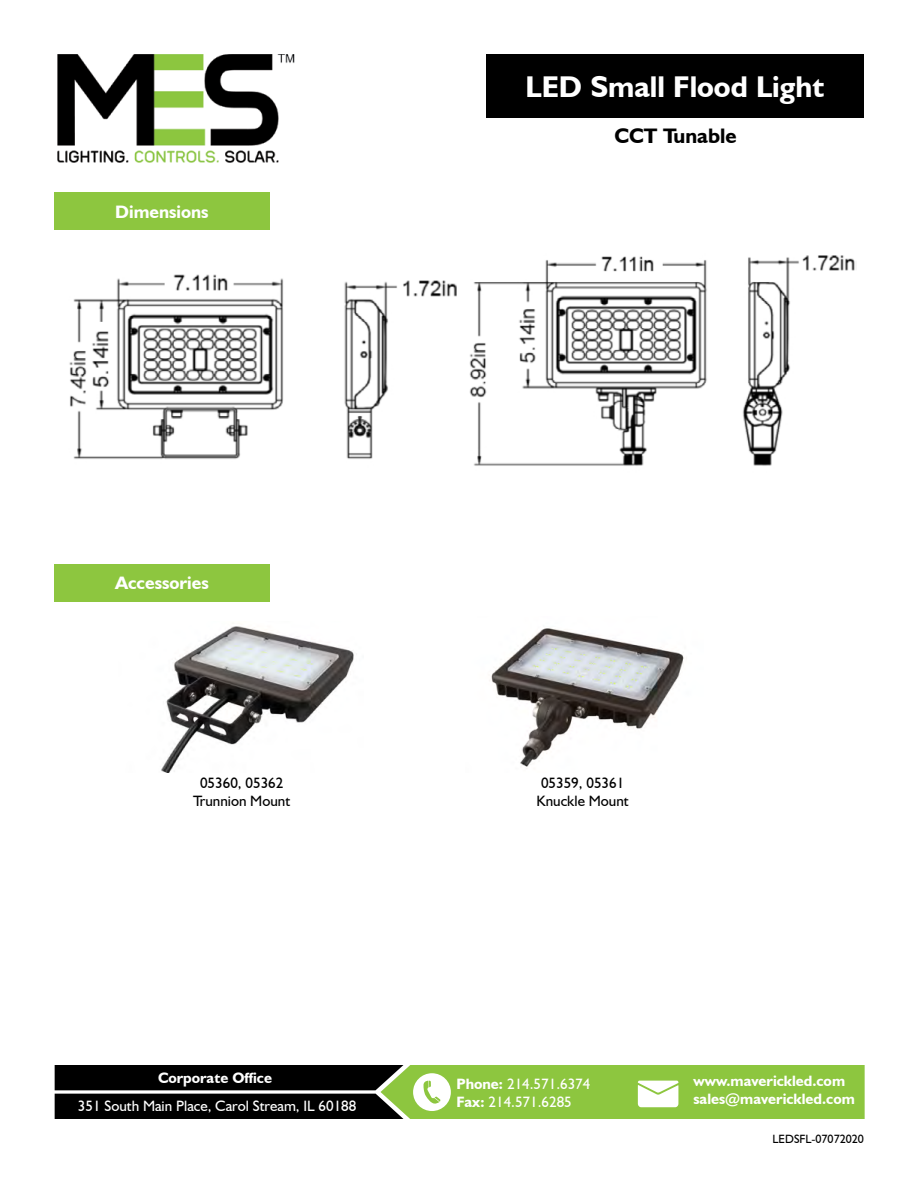
<style>
.page{position:relative;width:918px;height:1188px;background:#fff}
.page>*{position:absolute;margin:0;border:0;box-sizing:border-box;transform-origin:0 0}
.t1{font:700 30px "Humanist 521 BT";color:#fff}
.t2{font:700 21px "Humanist 521 BT";color:#000}
.t3{font:700 18px "Humanist 521 BT";color:#fff}
.t4{font:15px/18px "Humanist 521 BT";color:#fff}
.t5{font:700 15px/18px "Humanist 521 BT";color:#fff}
.t6{font:15px/18px "Humanist 521 BT";color:#000;text-align:center}
.t7{font:12px "Humanist 521 BT";color:#000}
.s1{font-weight:700}
</style>
<div class="page">
<img style="left:57px;top:54px;width:238px;height:108px">
<svg style="left:55px;top:1065px;width:810px;height:54px;background:#5e7c35"></svg>
<div style="left:54px;top:192px;width:216px;height:38px;background:#8dc63f"></div>
<div style="left:486px;top:54px;width:378px;height:63px;background:#000"></div>
<img style="left:491px;top:628px;width:193px;height:139px">
<img style="left:161px;top:626px;width:193px;height:147px">
<div style="left:54px;top:564px;width:216px;height:37px;background:#8dc63f"></div>
<img style="left:69px;top:274px;width:387px;height:185px">
<img style="left:470px;top:255px;width:385px;height:211px">
<p class="t3" style="left:115px;top:201px;width:95px">Dimensions</p>
<p class="t3" style="left:115px;top:572px;width:95px">Accessories</p>
<h1 class="t1" style="left:526px;top:68px;width:300px">LED Small Flood Light</h1>
<h2 class="t2" style="left:614px;top:123px;width:124px">CCT Tunable</h2>
<p class="t6" style="left:193px;top:774px;width:99px">05360, 05362<br>Trunnion Mount</p>
<p class="t6" style="left:537px;top:774px;width:94px;text-align:left">05359, 05361<br>Knuckle Mount</p>
<p class="t5" style="left:158px;top:1069px;width:116px">Corporate Office</p>
<p class="t4" style="left:78px;top:1097px;width:280px">351 South Main Place, Carol Stream, IL 60188</p>
<p class="t4" style="left:456px;top:1074px;width:136px"><span class="s1">Phone:</span> 214.571.6374<br><span class="s1">Fax:</span> 214.571.6285</p>
<p class="t5" style="left:693px;top:1072px;width:163px">www.maverickled.com sales@maverickled.com</p>
<p class="t7" style="left:773px;top:1132px;width:93px">LEDSFL-07072020</p>
</div>
